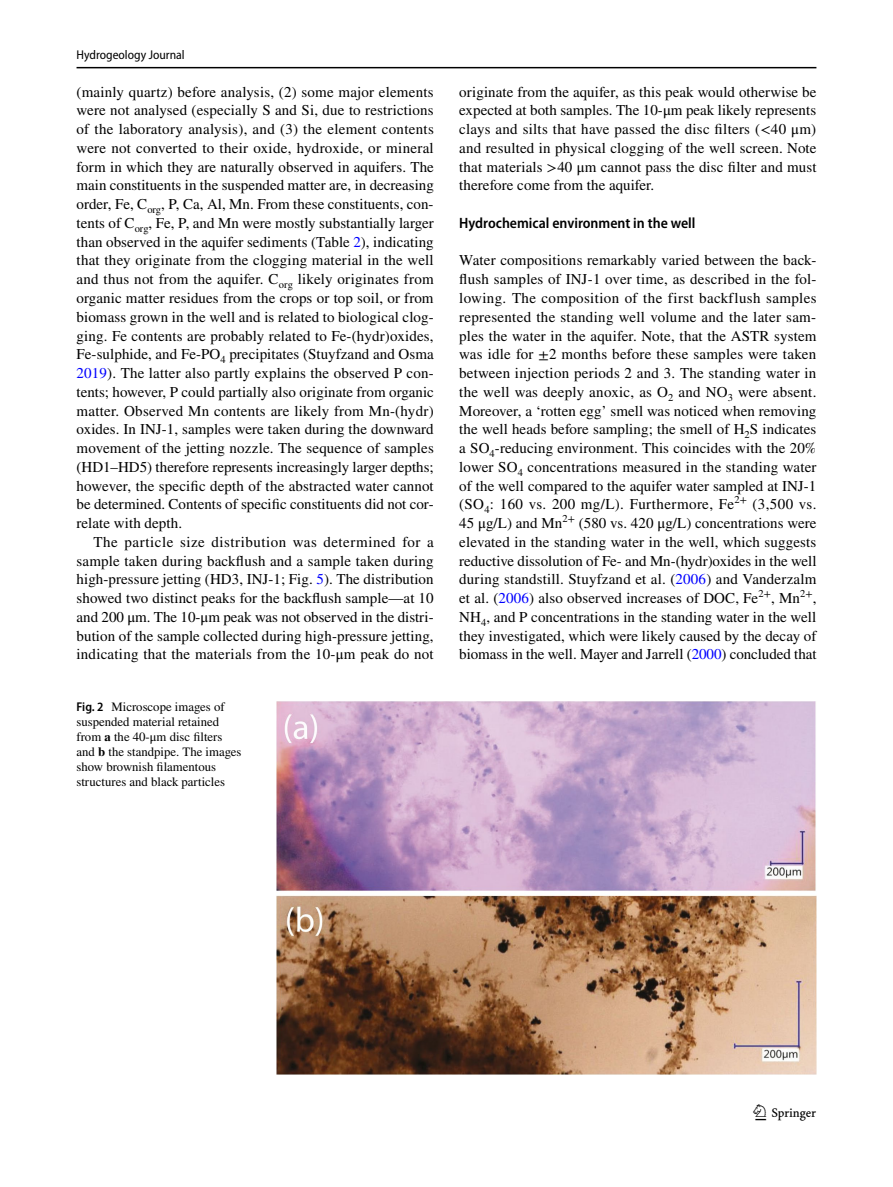
<style>
.page{position:relative;width:893px;height:1187px;background:#fff}
.page>*{position:absolute;margin:0;border:0;box-sizing:border-box;transform-origin:0 0}
.t1{font:22.5px "Springnew Regular 3";color:#000}
.t2{font:15px/18.8px "STIX";letter-spacing:.005em;color:#000;text-align:justify}
.t3{font:600 semi-condensed 15px "Myriad Pro";color:#000}
.t4{font:12.75px/15px "STIX";color:#000}
.t5{font:semi-condensed 12.75px "Myriad Pro";color:#000}
.s1{color:#00f}
.s2{font-family:"Myriad Pro";font-weight:600;font-stretch:semi-condensed}
.s3{font-weight:700}
</style>
<div class="page">
<hr style="left:77px;top:67px;width:739px;height:1px;background:#000">
<img style="left:276px;top:701px;width:540px;height:372px">
<p class="t5" style="left:77px;top:48px;width:110px">Hydrogeology Journal</p>
<p class="t2" style="left:77px;top:83px;width:359px">(mainly quartz) before analysis, (2) some major elements were not analysed (especially S and Si, due to restrictions of the laboratory analysis), and (3) the element contents were not converted to their oxide, hydroxide, or mineral form in which they are naturally observed in aquifers. The main constituents in the suspended matter are, in decreasing order, Fe, C<sub>org</sub>, P, Ca, Al, Mn. From these constituents, con&shy;tents of C<sub>org</sub>, Fe, P, and Mn were mostly substantially larger than observed in the aquifer sediments (Table <span class="s1">2</span>), indicating that they originate from the clogging material in the well and thus not from the aquifer. C<sub>org</sub> likely originates from organic matter residues from the crops or top soil, or from biomass grown in the well and is related to biological clog&shy;ging. Fe contents are probably related to Fe-(hydr)oxides, Fe-sulphide, and Fe-PO<sub>4</sub> precipitates (Stuyfzand and Osma <span class="s1">2019</span>). The latter also partly explains the observed P con&shy;tents; however, P could partially also originate from organic matter. Observed Mn contents are likely from Mn-(hydr) oxides. In INJ-1, samples were taken during the downward movement of the jetting nozzle. The sequence of samples (HD1–HD5) therefore represents increasingly larger depths; however, the specific depth of the abstracted water cannot be determined. Contents of specific constituents did not cor&shy;relate with depth.</p>
<p class="t2" style="left:77px;top:533px;width:359px;text-indent:17px">The particle size distribution was determined for a sample taken during backflush and a sample taken during high-pressure jetting (HD3, INJ-1; Fig. <span class="s1">5</span>). The distribution showed two distinct peaks for the backflush sample—at 10 and 200 μm. The 10-μm peak was not observed in the distri&shy;bution of the sample collected during high-pressure jetting, indicating that the materials from the 10-μm peak do not</p>
<p class="t4" style="left:77px;top:700px;width:166px"><span class="s2">Fig. 2</span> Microscope images of suspended material retained from <span class="s3">a</span> the 40-μm disc filters and <span class="s3">b</span> the standpipe. The images show brownish filamentous structures and black particles</p>
<p class="t2" style="left:459px;top:83px;width:359px">originate from the aquifer, as this peak would otherwise be expected at both samples. The 10-μm peak likely represents clays and silts that have passed the disc filters (&lt;40 μm) and resulted in physical clogging of the well screen. Note that materials &gt;40 μm cannot pass the disc filter and must therefore come from the aquifer.</p>
<p class="t3" style="left:459px;top:215px;width:238px">Hydrochemical environment in the well</p>
<p class="t2" style="left:459px;top:252px;width:359px">Water compositions remarkably varied between the back&shy;flush samples of INJ-1 over time, as described in the fol&shy;lowing. The composition of the first backflush samples represented the standing well volume and the later sam&shy;ples the water in the aquifer. Note, that the ASTR system was idle for ±2 months before these samples were taken between injection periods 2 and 3. The standing water in the well was deeply anoxic, as O<sub>2</sub> and NO<sub>3</sub> were absent.<br>Moreover, a ‘rotten egg’ smell was noticed when removing the well heads before sampling; the smell of H<sub>2</sub>S indicates a SO<sub>4</sub>-reducing environment. This coincides with the 20% lower SO<sub>4</sub> concentrations measured in the standing water of the well compared to the aquifer water sampled at INJ-1 (SO<sub>4</sub>: 160 vs. 200 mg/L). Furthermore, Fe<sup>2+</sup> (3,500 vs.<br>45 μg/L) and Mn<sup>2+</sup> (580 vs. 420 μg/L) concentrations were elevated in the standing water in the well, which suggests reductive dissolution of Fe- and Mn-(hydr)oxides in the well during standstill. Stuyfzand et al. (<span class="s1">2006</span>) and Vanderzalm et al. (<span class="s1">2006</span>) also observed increases of DOC, Fe<sup>2+</sup>, Mn<sup>2+</sup>, NH<sub>4</sub>, and P concentrations in the standing water in the well they investigated, which were likely caused by the decay of biomass in the well. Mayer and Jarrell (<span class="s1">2000</span>) concluded that</p>
<h1 class="t1" style="left:755px;top:1104px;width:62px">1 3</h1>
</div>
